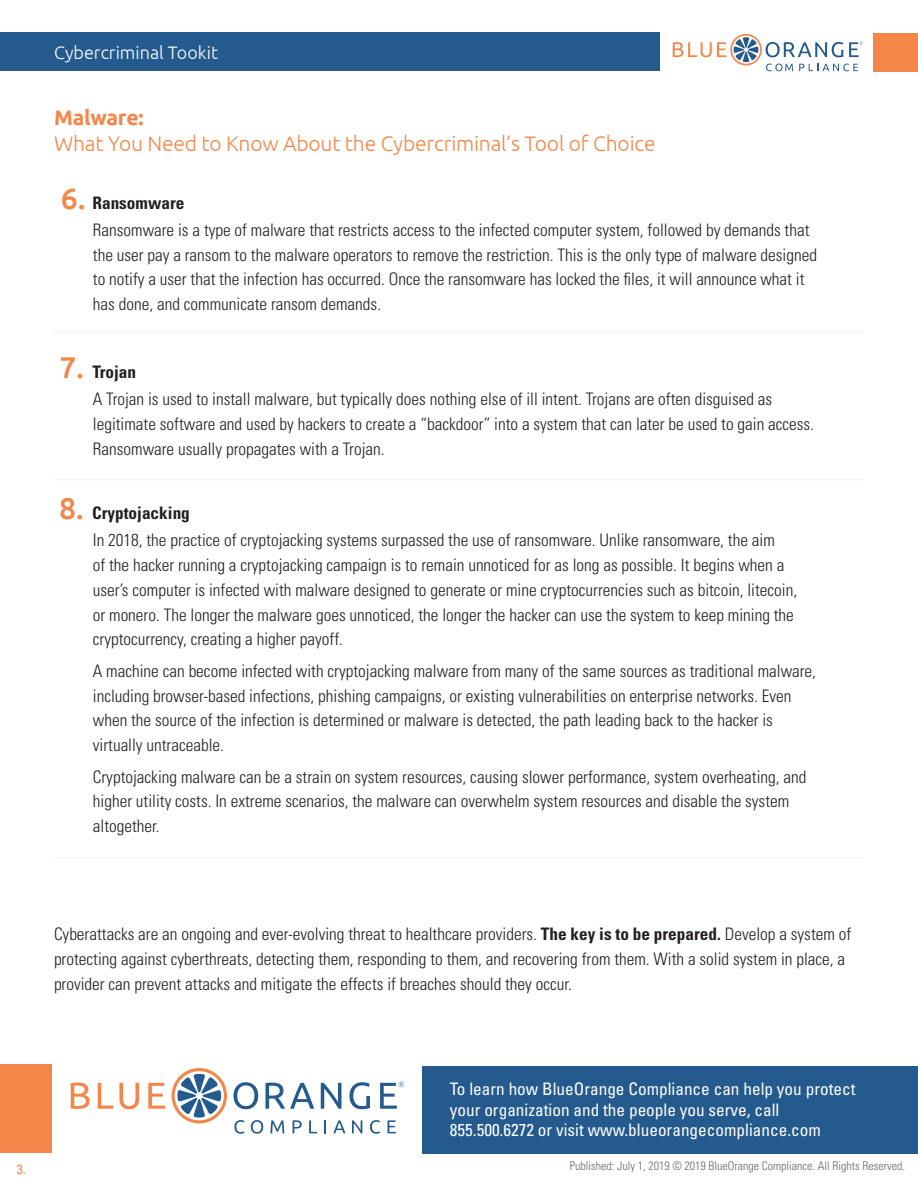
<style>
.page{position:relative;width:918px;height:1188px;background:#fff}
.page>*{position:absolute;margin:0;border:0;box-sizing:border-box;transform-origin:0 0}
.Header_Light{font:300 21px "Ubuntu";letter-spacing:-.01em;color:#f58649}
.Header_Bold{font:700 21px "Ubuntu";letter-spacing:-.015em;color:#f58649}
.t1{font:300 18px "Ubuntu";color:#fff}
.Content{font:300 condensed 17.25px/24.8px "Univers LT Std";color:#231f20}
.t2{font:condensed 17.25px/20.7px "Univers LT Std";color:#fff}
.Content-2{font:700 condensed 17.25px "Univers LT Std";color:#231f20}
.t3{font:condensed 13.5px "Univers LT Std";color:#f58649}
.t4{font:300 condensed 12px "Univers LT Std";color:#666769}
.s1{font-family:"Ubuntu";font-weight:500;font-stretch:normal;font-size:30px;color:#f58649}
.s2{font-weight:700}
</style>
<div class="page">
<div style="left:0;top:32px;width:660px;height:39px;background:#245a8e"></div>
<div style="left:873px;top:33px;width:45px;height:39px;background:#f58649"></div>
<svg style="left:172px;top:1068px;width:55px;height:55px"></svg>
<svg style="left:388px;top:1120px;width:8px;height:13px"></svg>
<svg style="left:370px;top:1120px;width:10px;height:14px"></svg>
<svg style="left:352px;top:1120px;width:10px;height:13px"></svg>
<svg style="left:333px;top:1120px;width:12px;height:13px"></svg>
<svg style="left:324px;top:1120px;width:2px;height:13px"></svg>
<svg style="left:309px;top:1120px;width:8px;height:13px"></svg>
<svg style="left:293px;top:1120px;width:9px;height:13px"></svg>
<svg style="left:270px;top:1120px;width:14px;height:13px"></svg>
<svg style="left:251px;top:1120px;width:12px;height:14px"></svg>
<svg style="left:234px;top:1120px;width:10px;height:14px"></svg>
<svg style="left:71px;top:1083px;width:94px;height:26px"></svg>
<svg style="left:234px;top:1082px;width:170px;height:27px"></svg>
<svg style="left:673px;top:34px;width:189px;height:37px"></svg>
<div style="left:0;top:1064px;width:52px;height:89px;background:#f58649"></div>
<div style="left:422px;top:1066px;width:496px;height:88px;background:#245a8e"></div>
<hr style="left:54px;top:332px;width:810px;height:1px;background:#f0f3f2">
<hr style="left:54px;top:479px;width:810px;height:1px;background:#f0f3f2">
<hr style="left:54px;top:857px;width:810px;height:1px;background:#f0f3f2">
<p class="t1" style="left:54px;top:41px;width:165px">Cybercriminal Tookit</p>
<p class="Header_Bold" style="left:54px;top:105px;width:91px">Malware:</p>
<p class="Header_Light" style="left:54px;top:130px;width:603px">What You Need to Know About the Cybercriminal’s Tool of Choice</p>
<p class="Content-2" style="left:61px;top:192px;width:125px"><span class="s1">6.</span> Ransomware</p>
<p class="Content" style="left:93px;top:217px;width:726px">Ransomware is a type of malware that restricts access to the infected computer system, followed by demands that the user pay a ransom to the malware operators to remove the restriction. This is the only type of malware designed to notify a user that the infection has occurred. Once the ransomware has locked the files, it will announce what it has done, and communicate ransom demands.</p>
<p class="Content-2" style="left:59px;top:361px;width:78px"><span class="s1">7.</span> Trojan</p>
<p class="Content" style="left:93px;top:387px;width:723px">A Trojan is used to install malware, but typically does nothing else of ill intent. Trojans are often disguised as legitimate software and used by hackers to create a “backdoor” into a system that can later be used to gain access.<br>Ransomware usually propagates with a Trojan.</p>
<p class="Content-2" style="left:59px;top:503px;width:132px"><span class="s1">8.</span> Cryptojacking</p>
<p class="Content" style="left:93px;top:528px;width:706px">In 2018, the practice of cryptojacking systems surpassed the use of ransomware. Unlike ransomware, the aim<br>of the hacker running a cryptojacking campaign is to remain unnoticed for as long as possible. It begins when a user’s computer is infected with malware designed to generate or mine cryptocurrencies such as bitcoin, litecoin, or monero. The longer the malware goes unnoticed, the longer the hacker can use the system to keep mining the cryptocurrency, creating a higher payoff.</p>
<p class="Content" style="left:93px;top:658px;width:725px">A machine can become infected with cryptojacking malware from many of the same sources as traditional malware, including browser-based infections, phishing campaigns, or existing vulnerabilities on enterprise networks. Even when the source of the infection is determined or malware is detected, the path leading back to the hacker is virtually untraceable.</p>
<p class="Content" style="left:93px;top:764px;width:715px">Cryptojacking malware can be a strain on system resources, causing slower performance, system overheating, and higher utility costs. In extreme scenarios, the malware can overwhelm system resources and disable the system altogether.</p>
<p class="Content" style="left:54px;top:922px;width:799px">Cyberattacks are an ongoing and ever-evolving threat to healthcare providers. <span class="s2">The key is to be prepared.</span> Develop a system of protecting against cyberthreats, detecting them, responding to them, and recovering from them. With a solid system in place, a provider can prevent attacks and mitigate the effects if breaches should they occur.</p>
<p class="t3" style="left:17px;top:1160px;width:10px">3.</p>
<p class="t2" style="left:450px;top:1078px;width:407px">To learn how BlueOrange Compliance can help you protect your organization and the people you serve, call<br>855.500.6272 or visit www.blueorangecompliance.com</p>
<p class="t4" style="left:570px;top:1159px;width:337px">Published: July 1, 2019 © 2019 BlueOrange Compliance. All Rights Reserved.</p>
</div>
